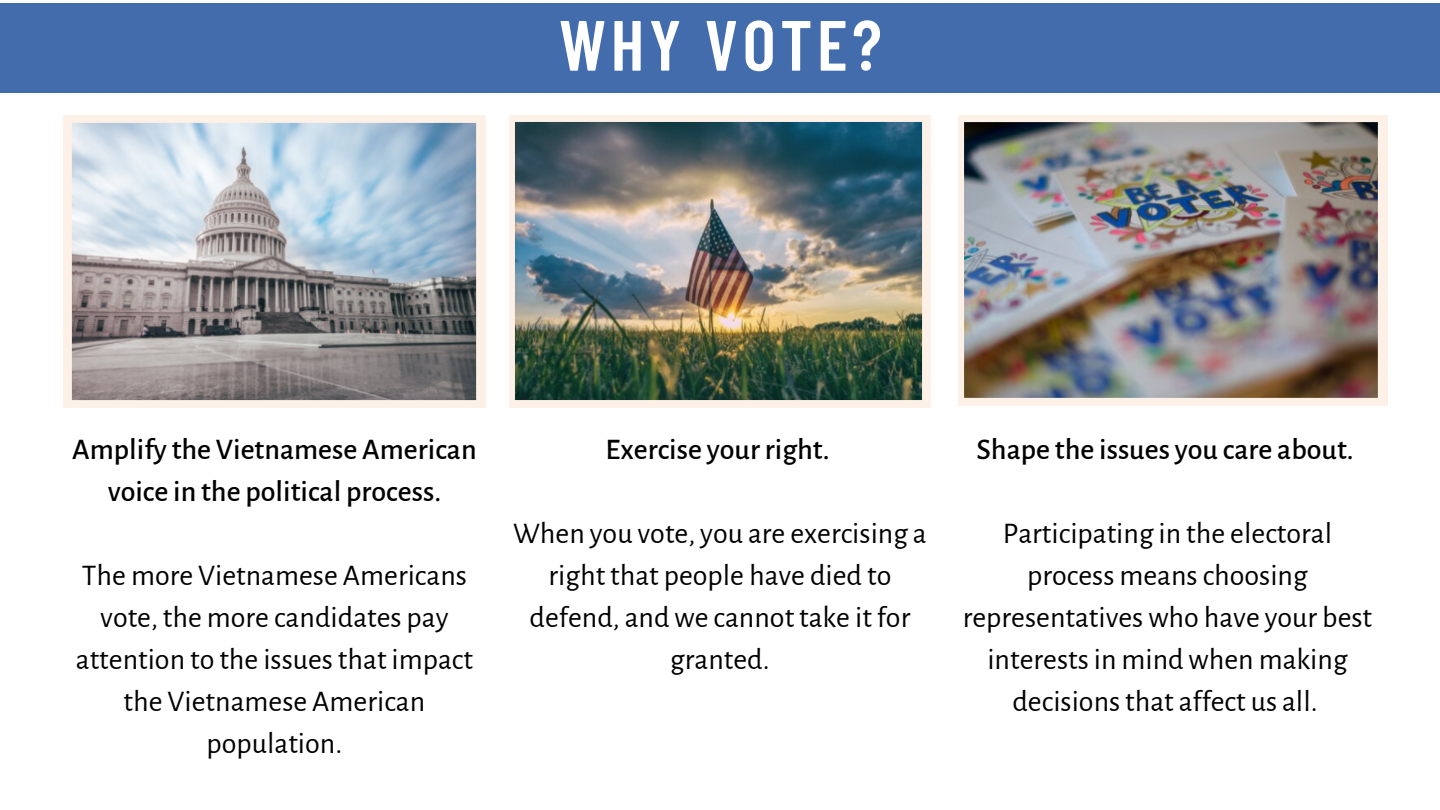
<style>
.page{position:relative;width:1440px;height:810px;background:#fff}
.page>*{position:absolute;margin:0;border:0;box-sizing:border-box;transform-origin:0 0}
.t1{font:600 71px "Barlow Condensed";letter-spacing:.065em;color:#fff}
.t2{font:30px/42px "Alegreya Sans";color:#000;text-align:center}
.t3{font:500 30px/42px "Alegreya Sans";color:#000;text-align:center}
</style>
<div class="page">
<img style="left:63px;top:115px;width:423px;height:292px">
<img style="left:510px;top:115px;width:421px;height:292px">
<img style="left:958px;top:115px;width:430px;height:291px">
<div style="left:0;top:3px;width:1440px;height:89px;background:#436cad"></div>
<h1 class="t1" style="left:559px;top:0;width:324px">WHY VOTE?</h1>
<p class="t3" style="left:72px;top:429px;width:406px">Amplify the Vietnamese American voice in the political process.</p>
<p class="t2" style="left:76px;top:555px;width:399px">The more Vietnamese Americans vote, the more candidates pay attention to the issues that impact the Vietnamese American population.</p>
<p class="t3" style="left:606px;top:429px;width:226px">Exercise your right.</p>
<p class="t2" style="left:513px;top:513px;width:415px">When you vote, you are exercising a right that people have died to defend, and we cannot take it for granted.</p>
<p class="t3" style="left:976px;top:429px;width:379px">Shape the issues you care about.</p>
<p class="t2" style="left:963px;top:513px;width:411px">Participating in the electoral process means choosing representatives who have your best interests in mind when making decisions that affect us all.</p>
</div>
